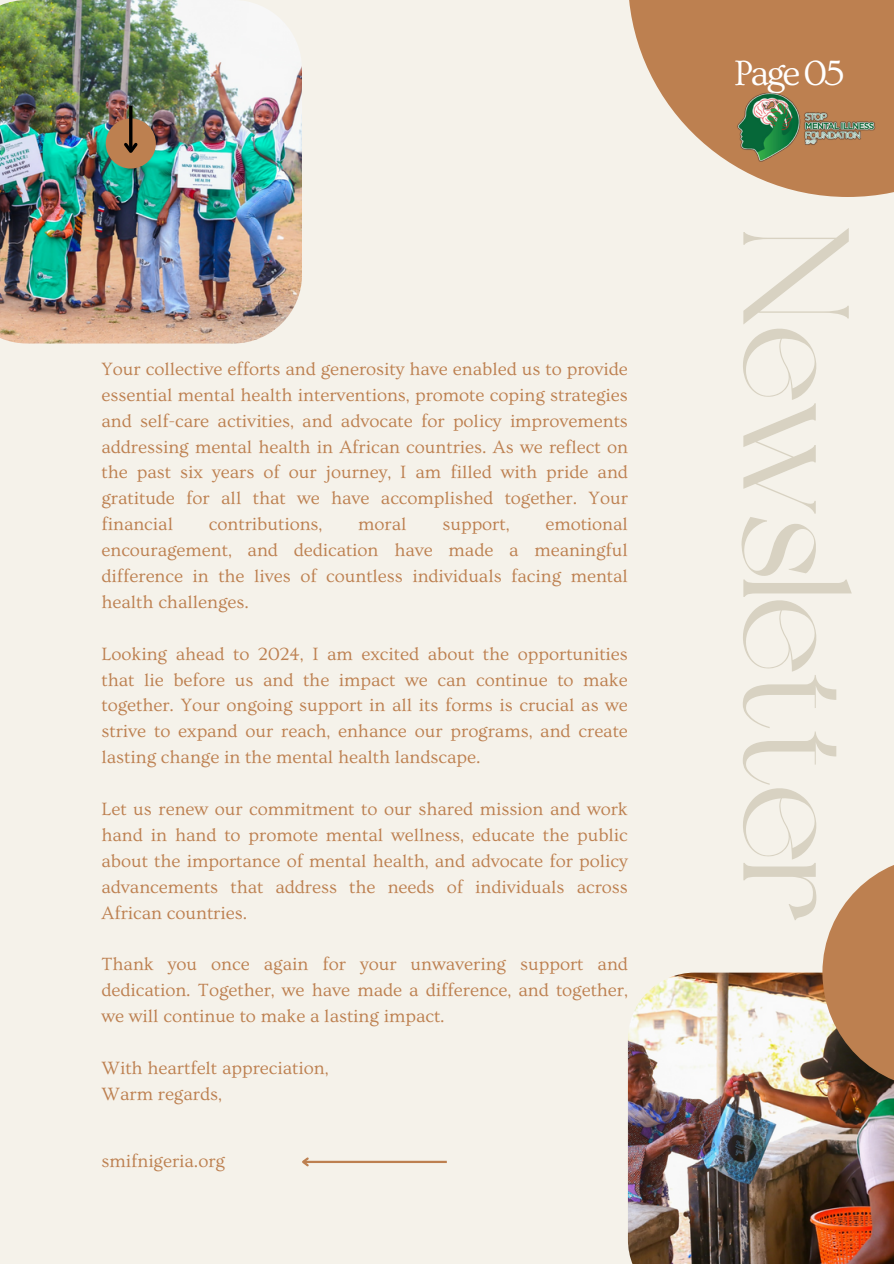
<style>
.page{position:relative;width:894px;height:1264px;background:#fff}
.page>*{position:absolute;margin:0;border:0;box-sizing:border-box;transform-origin:0 0}
.t1{font:150px "Dream Avenue";letter-spacing:-.03em;color:#d8d2c2}
.t2{font:36.9px "Ovo";letter-spacing:-.075em;color:#fff}
.t3{font:18.6px/25.8px "Ovo";color:#bd8050;text-align:justify}
</style>
<div class="page">
<div style="left:0;top:0;width:893px;height:1263px;background:#f5f2ea"></div>
<img style="left:0;top:0;width:302px;height:343px">
<div style="left:106px;top:118px;width:50px;height:51px;background:#bd8050;border-radius:50%"></div>
<hr style="left:129px;top:106px;width:3px;height:45px;background:#000">
<svg style="left:124px;top:140px;width:14px;height:13px"></svg>
<hr style="left:303px;top:1160px;width:143px;height:2px;background:#bd8050">
<svg style="left:302px;top:1157px;width:9px;height:10px"></svg>
<img style="left:627px;top:972px;width:266px;height:291px">
<svg style="left:822px;top:865px;width:71px;height:224px;fill:#bd8050"></svg>
<svg style="left:629px;top:0;width:264px;height:197px;fill:#bd8050"></svg>
<img style="left:734px;top:89px;width:143px;height:75px">
<p class="t3" style="left:101px;top:356px;width:527px">Your collective efforts and generosity have enabled us to provide essential mental health interventions, promote coping strategies and self-care activities, and advocate for policy improvements addressing mental health in African countries. As we reflect on the past six years of our journey, I am filled with pride and gratitude for all that we have accomplished together. Your financial</p>
<p class="t3" style="left:209px;top:511px;width:115px">contributions,</p>
<p class="t3" style="left:358px;top:511px;width:50px">moral</p>
<p class="t3" style="left:442px;top:511px;width:69px">support,</p>
<p class="t3" style="left:101px;top:511px;width:527px;text-indent:444px">emotional encouragement, and dedication have made a meaningful difference in the lives of countless individuals facing mental health challenges.</p>
<p class="t3" style="left:101px;top:641px;width:527px">Looking ahead to 2024, I am excited about the opportunities that lie before us and the impact we can continue to make together. Your ongoing support in all its forms is crucial as we strive to expand our reach, enhance our programs, and create lasting change in the mental health landscape.</p>
<p class="t3" style="left:101px;top:796px;width:527px">Let us renew our commitment to our shared mission and work hand in hand to promote mental wellness, educate the public about the importance of mental health, and advocate for policy advancements that address the needs of individuals across African countries.</p>
<p class="t3" style="left:101px;top:951px;width:527px">Thank you once again for your unwavering support and dedication. Together, we have made a difference, and together, we will continue to make a lasting impact.</p>
<p class="t3" style="left:101px;top:1055px;width:228px">With heartfelt appreciation,</p>
<p class="t3" style="left:101px;top:1081px;width:122px">Warm regards,</p>
<h2 class="t3" style="left:101px;top:1148px;width:125px">smifnigeria.org</h2>
<p class="t2" style="left:733px;top:53px;width:112px">Page 05</p>
<h1 class="t1" style="left:855px;top:223px;width:702px;rotate:90deg">Newsletter</h1>
</div>
